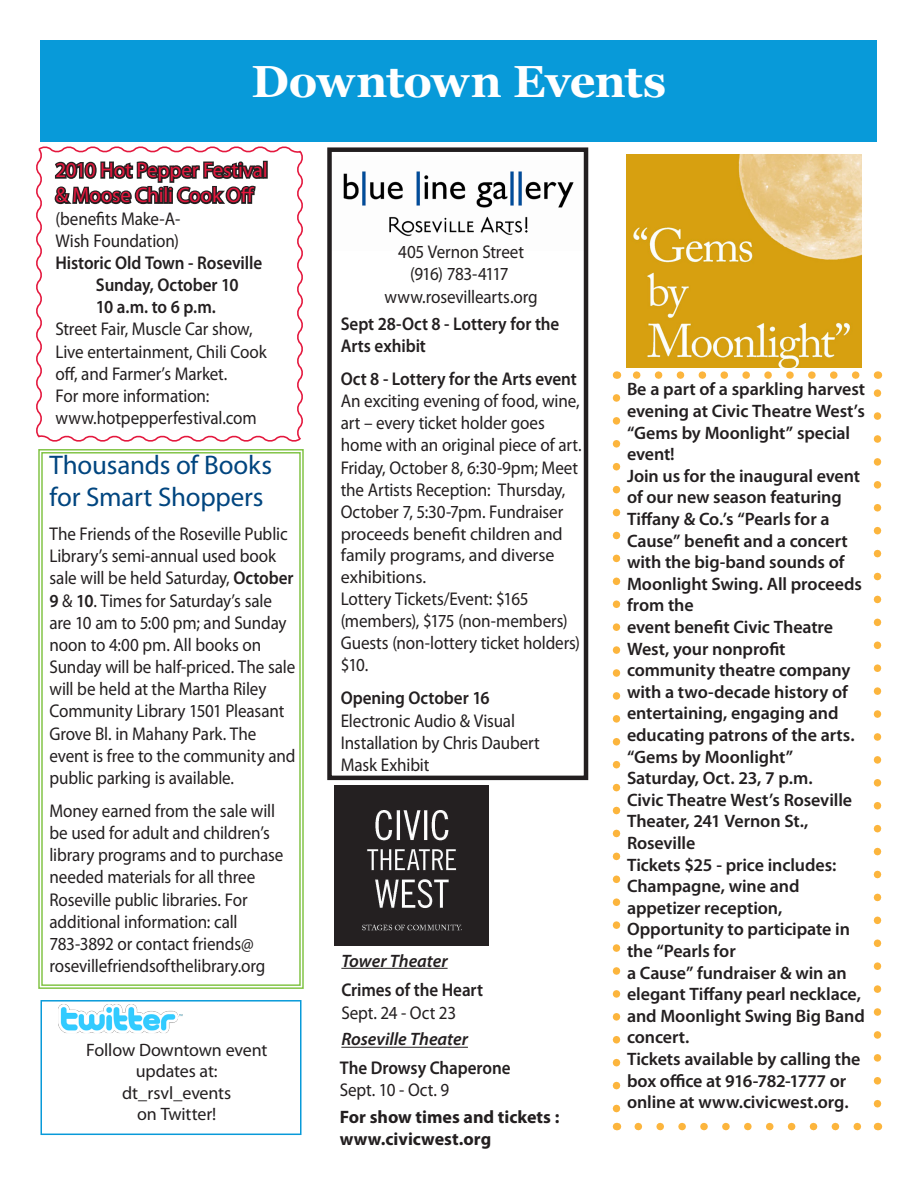
<style>
.page{position:relative;width:918px;height:1188px;background:#fff}
.page>*{position:absolute;margin:0;border:0;box-sizing:border-box;transform-origin:0 0}
.Title_Header{font:700 45px "Georgia";letter-spacing:-.015em;color:#fff}
.Title_Header-2{font:27px/32.4px "Myriad Pro";letter-spacing:-.01em;color:#01457f}
.body_copy{font:21px/25.2px "Myriad Pro";letter-spacing:-.01em;color:#e4183e}
.body_copy-2{font:18.45px/22.2px "Myriad Pro";letter-spacing:-.01em;color:#231f20;scale:.93 1}
.body_copy-3{font:600 18.45px/22.2px "Myriad Pro";letter-spacing:-.005em;color:#231f20;scale:.93 1}
.body_copy-4{font:600 18px/21.6px "Myriad Pro";letter-spacing:-.005em;color:#231f20}
.body_copy-5{font:18px/21.6px "Myriad Pro";letter-spacing:-.005em;color:#231f20}
.Title_Header-3{font:18px/21.6px "Myriad Pro";letter-spacing:-.01em;color:#231f20;text-align:center}
.body_copy-6{font:700 18px/21.6px "Myriad Pro";color:#231f20}
.body_copy-7{font:italic 600 18px "Myriad Pro";letter-spacing:-.005em;color:#231f20}
.s1{font-weight:600}
.s2{font-weight:400}
</style>
<div class="page">
<div style="left:40px;top:1000px;width:262px;height:135px;border:2px solid #089ad9"></div>
<img style="left:58px;top:1002px;width:125px;height:31px">
<img style="left:343px;top:171px;width:231px;height:66px">
<div style="left:327px;top:147px;width:261px;height:633px;border:4px solid #231f20"></div>
<div style="left:40px;top:40px;width:838px;height:102px;background:#089ad9"></div>
<hr style="left:341px;top:968px;width:107px;height:1px;background:#231f20">
<hr style="left:341px;top:1047px;width:127px;height:1px;background:#231f20">
<img style="left:335px;top:786px;width:154px;height:159px">
<svg style="left:38px;top:449px;width:266px;height:540px"></svg>
<div style="left:41px;top:452px;width:260px;height:534px;border:1px solid #83c447"></div>
<svg style="left:36px;top:146px;width:267px;height:296px"></svg>
<img style="left:626px;top:154px;width:236px;height:214px">
<svg style="left:613px;top:398px;width:7px;height:715px"></svg>
<svg style="left:638px;top:1123px;width:224px;height:7px"></svg>
<svg style="left:874px;top:389px;width:7px;height:715px"></svg>
<svg style="left:633px;top:371px;width:223px;height:8px"></svg>
<p class="Title_Header" style="left:252px;top:56px;width:416px">Downtown Events</p>
<p class="body_copy" style="left:56px;top:157px;width:214px">2010 Hot Pepper Festival &amp; Moose Chili Cook Off</p>
<p class="body_copy-2" style="left:56px;top:207px;width:136px">(benefits Make-A-</p>
<p class="body_copy-2" style="left:56px;top:229px;width:134px">Wish Foundation)</p>
<p class="body_copy-3" style="left:56px;top:251px;width:224px">Historic Old Town - Roseville</p>
<p class="body_copy-3" style="left:96px;top:273px;width:155px">Sunday, October 10</p>
<p class="body_copy-3" style="left:96px;top:295px;width:131px">10 a.m. to 6 p.m.</p>
<p class="body_copy-2" style="left:56px;top:318px;width:213px">Street Fair, Muscle Car show,</p>
<p class="body_copy-2" style="left:56px;top:340px;width:229px">Live entertainment, Chili Cook</p>
<p class="body_copy-2" style="left:56px;top:362px;width:186px">off, and Farmer’s Market.</p>
<p class="body_copy-2" style="left:56px;top:384px;width:167px">For more information:</p>
<p class="body_copy-2" style="left:56px;top:406px;width:218px">www.hotpepperfestival.com</p>
<p class="Title_Header-2" style="left:50px;top:448px;width:224px">Thousands of Books for Smart Shoppers</p>
<p class="body_copy-2" style="left:50px;top:522px;width:266px">The Friends of the Roseville Public<br>Library’s semi-annual used book sale will be held Saturday, <span class="s1">October<br>9</span> &amp; <span class="s1">10</span>. Times for Saturday’s sale are 10 am to 5:00 pm; and Sunday noon to 4:00 pm. All books on<br>Sunday will be half-priced. The sale will be held at the Martha Riley<br>Community Library 1501 Pleasant<br>Grove Bl. in Mahany Park. The event is free to the community and public parking is available.</p>
<p class="body_copy-2" style="left:50px;top:799px;width:253px">Money earned from the sale will be used for adult and children’s library programs and to purchase needed materials for all three<br>Roseville public libraries. For additional information: call<br>783-3892 or contact friends@ rosevillefriendsofthelibrary.org</p>
<p class="Title_Header-3" style="left:86px;top:1038px;width:183px">Follow Downtown event updates at:</p>
<p class="Title_Header-3" style="left:122px;top:1082px;width:111px">dt_rsvl_events</p>
<p class="Title_Header-3" style="left:137px;top:1103px;width:81px">on Twitter!</p>
<p class="body_copy-2" style="left:385px;top:241px;width:166px;text-align:center">405 Vernon Street (916) 783-4117 www.rosevillearts.org</p>
<p class="body_copy-3" style="left:341px;top:312px;width:237px">Sept 28-Oct 8 - Lottery for the<br>Arts exhibit</p>
<p class="body_copy-3" style="left:341px;top:367px;width:255px">Oct 8 - Lottery for the Arts event</p>
<p class="body_copy-2" style="left:341px;top:390px;width:260px">An exciting evening of food, wine, art – every ticket holder goes home with an original piece of art.</p>
<p class="body_copy-2" style="left:341px;top:456px;width:257px">Friday, October 8, 6:30-9pm; Meet the Artists Reception: Thursday,<br>October 7, 5:30-7pm. Fundraiser</p>
<p class="body_copy-5" style="left:341px;top:522px;width:223px">proceeds benefit children and family programs, and diverse exhibitions.</p>
<p class="body_copy-2" style="left:341px;top:587px;width:245px">Lottery Tickets/Event: $165 (members), $175 (non-members)</p>
<p class="body_copy-2" style="left:341px;top:632px;width:259px">Guests (non-lottery ticket holders) $10.</p>
<p class="body_copy-3" style="left:341px;top:687px;width:162px">Opening October 16</p>
<p class="body_copy-2" style="left:341px;top:709px;width:216px">Electronic Audio &amp; Visual<br>Installation by Chris Daubert</p>
<p class="body_copy-2" style="left:341px;top:753px;width:97px">Mask Exhibit</p>
<p class="body_copy-7" style="left:341px;top:949px;width:108px">Tower Theater</p>
<p class="body_copy-3" style="left:341px;top:978px;width:154px">Crimes of the Heart</p>
<p class="body_copy-2" style="left:341px;top:1001px;width:125px">Sept. 24 - Oct 23</p>
<p class="body_copy-3" style="left:340px;top:1056px;width:185px">The Drowsy Chaperone<br><span class="s2">Sept. 10 - Oct. 9</span></p>
<p class="body_copy-7" style="left:341px;top:1028px;width:128px">Roseville Theater</p>
<p class="body_copy-6" style="left:340px;top:1105px;width:221px">For show times and tickets : www.civicwest.org</p>
<p class="body_copy-4" style="left:627px;top:378px;width:240px">Be a part of a sparkling harvest evening at Civic Theatre West’s “Gems by Moonlight” special event!</p>
<p class="body_copy-4" style="left:627px;top:464px;width:237px">Join us for the inaugural event of our new season featuring<br>Tiffany &amp; Co.’s “Pearls for a<br>Cause” benefit and a concert with the big-band sounds of<br>Moonlight Swing. All proceeds from the</p>
<p class="body_copy-4" style="left:627px;top:616px;width:229px">event benefit Civic Theatre<br>West, your nonprofit community theatre company with a two-decade history of entertaining, engaging and educating patrons of the arts.</p>
<p class="body_copy-4" style="left:627px;top:745px;width:168px">“Gems by Moonlight”</p>
<p class="body_copy-4" style="left:627px;top:767px;width:187px">Saturday, Oct. 23, 7 p.m.</p>
<p class="body_copy-4" style="left:627px;top:788px;width:227px">Civic Theatre West’s Roseville<br>Theater, 241 Vernon St.,<br>Roseville</p>
<p class="body_copy-4" style="left:627px;top:853px;width:211px">Tickets $25 - price includes:</p>
<p class="body_copy-4" style="left:627px;top:875px;width:225px">Champagne, wine and appetizer reception,<br>Opportunity to participate in the “Pearls for</p>
<p class="body_copy-4" style="left:627px;top:961px;width:239px">a Cause” fundraiser &amp; win an elegant Tiffany pearl necklace, and Moonlight Swing Big Band concert.</p>
<p class="body_copy-4" style="left:627px;top:1048px;width:235px">Tickets available by calling the box office at 916-782-1777 or online at www.civicwest.org.</p>
</div>
